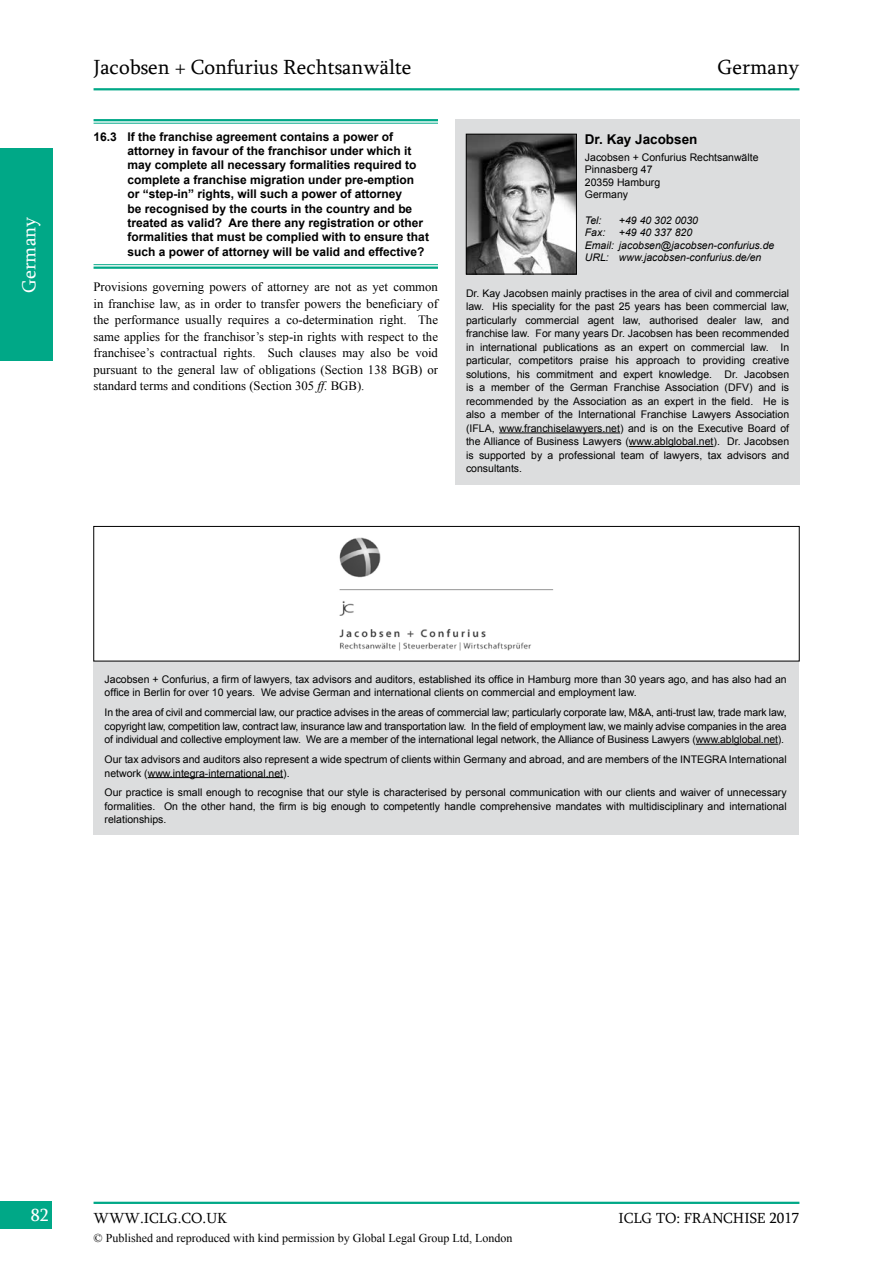
<style>
.page{position:relative;width:893px;height:1263px;background:#fff}
.page>*{position:absolute;margin:0;border:0;box-sizing:border-box;transform-origin:0 0}
.t1{font:21px "Sylfaen";color:#000}
.t2{font:19.5px "Sylfaen";color:#fff}
.t3{font:18px "Sylfaen";color:#fff}
.t4{font:15px "Sylfaen";color:#000}
.t5{font:700 13.5px "Arial";color:#000}
.t6{font:12.75px/16.5px "Times New Roman";color:#000;text-align:justify}
.t7{font:700 12px/14.4px "Arial";color:#000}
.t8{font:12px "Times New Roman";color:#000}
.t9{font:10.5px/13.5px "Arial";color:#000}
.t10{font:italic 10.5px/12.6px "Arial";color:#000}
.s1{font-style:italic}
</style>
<div class="page">
<div style="left:0;top:1201px;width:52px;height:28px;background:#00a887"></div>
<hr style="left:94px;top:1202px;width:705px;height:2px;background:#00a887">
<div style="left:0;top:148px;width:53px;height:213px;background:#00a887"></div>
<hr style="left:94px;top:88px;width:705px;height:2px;background:#00a887">
<hr style="left:94px;top:119px;width:344px;height:2px;background:#00a887">
<hr style="left:94px;top:123px;width:344px;height:1px;background:#00a887">
<hr style="left:94px;top:264px;width:344px;height:1px;background:#00a887">
<hr style="left:94px;top:267px;width:344px;height:2px;background:#00a887">
<div style="left:94px;top:661px;width:705px;height:174px;background:#dcddde"></div>
<hr style="left:696px;top:744px;width:82px;height:1px;background:#000">
<hr style="left:148px;top:777px;width:135px;height:1px;background:#000">
<img style="left:339px;top:537px;width:215px;height:114px">
<div style="left:94px;top:526px;width:705px;height:135px;border:1px solid #000"></div>
<div style="left:455px;top:119px;width:344px;height:366px;background:#dcddde"></div>
<hr style="left:499px;top:433px;width:121px;height:1px;background:#000">
<hr style="left:629px;top:446px;width:85px;height:1px;background:#000">
<img style="left:468px;top:136px;width:107px;height:136px">
<div style="left:466px;top:134px;width:111px;height:140px;border:1px solid #000"></div>
<h2 class="t2" style="left:16px;top:293px;width:78px;rotate:-90deg">Germany</h2>
<h1 class="t1" style="left:94px;top:53px;width:320px">Jacobsen + Confurius Rechtsanwälte</h1>
<h1 class="t1" style="left:718px;top:53px;width:83px">Germany</h1>
<p class="t7" style="left:128px;top:130px;width:303px;text-indent:-34px">16.3 If the franchise agreement contains a power of attorney in favour of the franchisor under which it may complete all necessary formalities required to complete a franchise migration under pre-emption or “step-in” rights, will such a power of attorney<br>be recognised by the courts in the country and be treated as valid? Are there any registration or other formalities that must be complied with to ensure that such a power of attorney will be valid and effective?</p>
<p class="t6" style="left:94px;top:279px;width:346px">Provisions governing powers of attorney are not as yet common in franchise law, as in order to transfer powers the beneficiary of the performance usually requires a co-determination right. The same applies for the franchisor’s step-in rights with respect to the franchisee’s contractual rights. Such clauses may also be void pursuant to the general law of obligations (Section 138 BGB) or standard terms and conditions (Section 305 <span class="s1">ff.</span> BGB).</p>
<p class="t5" style="left:585px;top:130px;width:114px">Dr. Kay Jacobsen</p>
<p class="t9" style="left:585px;top:151px;width:175px;line-height:12.6px">Jacobsen + Confurius Rechtsanwälte<br>Pinnasberg 47<br>20359 Hamburg<br>Germany</p>
<p class="t10" style="left:585px;top:214px;width:18px">Tel:</p>
<p class="t10" style="left:619px;top:214px;width:81px">+49 40 302 0030</p>
<p class="t10" style="left:585px;top:226px;width:22px">Fax:</p>
<p class="t10" style="left:585px;top:226px;width:191px;text-indent:34px">+49 40 337 820<br>Email: jacobsen@jacobsen-confurius.de<br>URL: www.jacobsen-confurius.de/en</p>
<p class="t9" style="left:466px;top:286px;width:325px;text-align:justify">Dr. Kay Jacobsen mainly practises in the area of civil and commercial law. His speciality for the past 25 years has been commercial law, particularly commercial agent law, authorised dealer law, and franchise law. For many years Dr. Jacobsen has been recommended in international publications as an expert on commercial law. In particular, competitors praise his approach to providing creative solutions, his commitment and expert knowledge. Dr. Jacobsen is a member of the German Franchise Association (DFV) and is recommended by the Association as an expert in the field. He is also a member of the International Franchise Lawyers Association (IFLA, www.franchiselawyers.net) and is on the Executive Board of the Alliance of Business Lawyers (www.ablglobal.net). Dr. Jacobsen is supported by a professional team of lawyers, tax advisors and consultants.</p>
<p class="t9" style="left:105px;top:672px;width:684px">Jacobsen + Confurius, a firm of lawyers, tax advisors and auditors, established its office in Hamburg more than 30 years ago, and has also had an office in Berlin for over 10 years. We advise German and international clients on commercial and employment law.</p>
<p class="t9" style="left:105px;top:706px;width:683px;text-align:justify">In the area of civil and commercial law, our practice advises in the areas of commercial law; particularly corporate law, M&amp;A, anti-trust law, trade mark law, copyright law, competition law, contract law, insurance law and transportation law. In the field of employment law, we mainly advise companies in the area of individual and collective employment law. We are a member of the international legal network, the Alliance of Business Lawyers (www.ablglobal.net).</p>
<p class="t9" style="left:105px;top:753px;width:684px">Our tax advisors and auditors also represent a wide spectrum of clients within Germany and abroad, and are members of the INTEGRA International network (www.integra-international.net).</p>
<p class="t9" style="left:105px;top:786px;width:684px;text-align:justify">Our practice is small enough to recognise that our style is characterised by personal communication with our clients and waiver of unnecessary formalities. On the other hand, the firm is big enough to competently handle comprehensive mandates with multidisciplinary and international relationships.</p>
<h3 class="t3" style="left:31px;top:1202px;width:20px">82</h3>
<h3 class="t4" style="left:94px;top:1208px;width:135px">WWW.ICLG.CO.UK</h3>
<h3 class="t4" style="left:618px;top:1208px;width:183px">ICLG TO: FRANCHISE 2017</h3>
<p class="t8" style="left:94px;top:1229px;width:420px">© Published and reproduced with kind permission by Global Legal Group Ltd, London</p>
</div>
